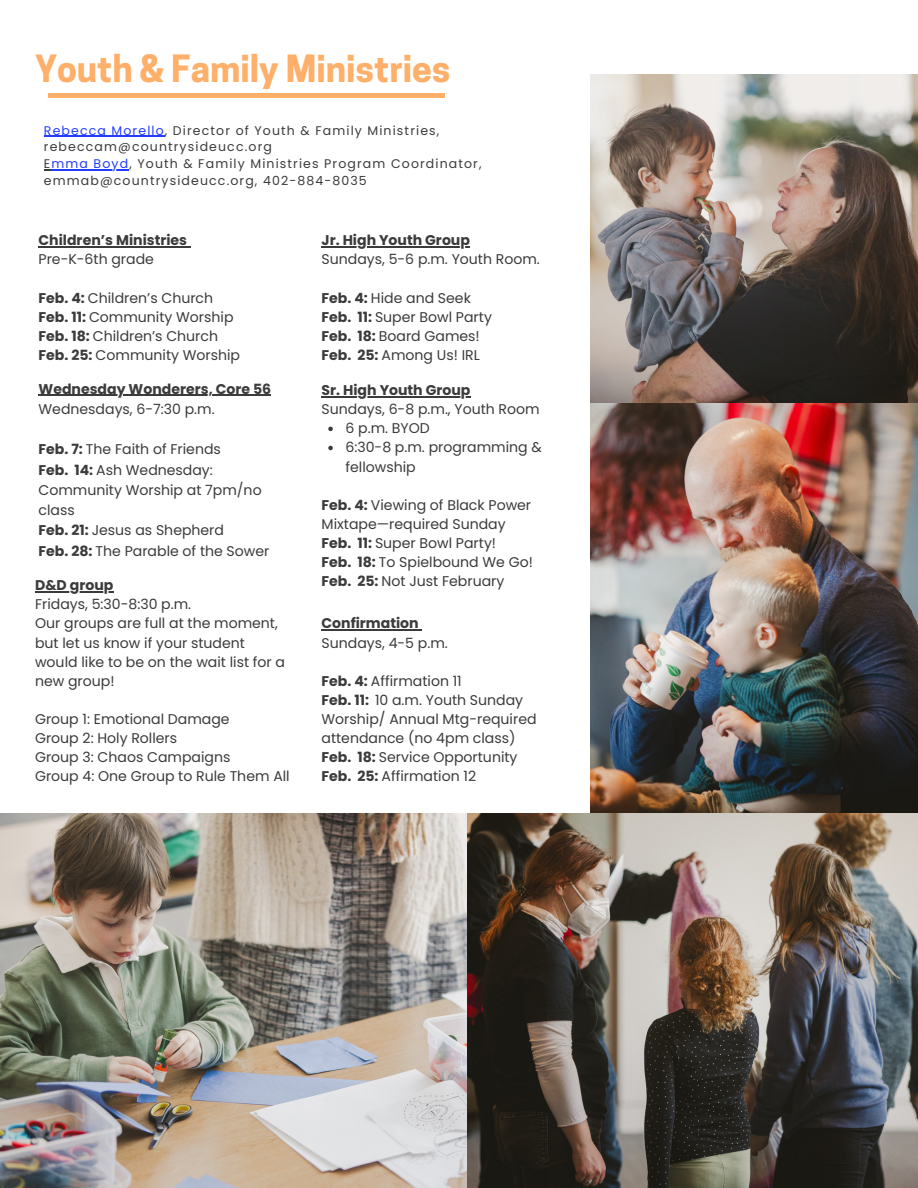
<style>
.page{position:relative;width:918px;height:1188px;background:#fff}
.page>*{position:absolute;margin:0;border:0;box-sizing:border-box;transform-origin:0 0}
.t1{font:700 35.25px "Cooper Hewitt";color:#feb06a}
.t2{font:14.1px/19.2px "Poppins";color:#3b3b3b}
.t3{font:700 14.1px "Poppins";color:#3b3b3b}
.t4{font:12.45px/16.6px "Poppins";letter-spacing:.09em;color:#3b3b3b}
.s1{color:#233dff}
.s2{font-weight:700}
</style>
<div class="page">
<hr style="left:48px;top:93px;width:397px;height:4px;background:#feb06a">
<img style="left:0;top:814px;width:468px;height:373px">
<img style="left:591px;top:75px;width:327px;height:739px">
<img style="left:468px;top:814px;width:450px;height:374px">
<hr style="left:44px;top:136px;width:121px;height:1px;background:#233dff">
<hr style="left:52px;top:169px;width:77px;height:1px;background:#233dff">
<hr style="left:322px;top:396px;width:149px;height:1px;background:#3b3b3b">
<svg style="left:328px;top:427px;width:5px;height:4px"></svg>
<svg style="left:328px;top:446px;width:5px;height:4px"></svg>
<hr style="left:35px;top:591px;width:78px;height:1px;background:#3b3b3b">
<hr style="left:322px;top:246px;width:148px;height:1px;background:#3b3b3b">
<hr style="left:322px;top:630px;width:97px;height:1px;background:#3b3b3b">
<hr style="left:39px;top:246px;width:148px;height:1px;background:#3b3b3b">
<hr style="left:39px;top:395px;width:232px;height:1px;background:#3b3b3b">
<h1 class="t1" style="left:35px;top:55px;width:417px">Youth &amp; Family Ministries</h1>
<p class="t4" style="left:44px;top:122px;width:439px"><span class="s1">Rebecca Morello</span>, Director of Youth &amp; Family Ministries, rebeccam@countrysideucc.org<br>E<span class="s1">mma Boyd</span>, Youth &amp; Family Ministries Program Coordinator, emmab@countrysideucc.org, 402-884-8035</p>
<p class="t3" style="left:39px;top:230px;width:150px">Children’s Ministries</p>
<p class="t2" style="left:39px;top:250px;width:117px">Pre-K-6th grade</p>
<p class="t2" style="left:39px;top:288px;width:203px"><span class="s2">Feb. 4:</span> Children’s Church<br><span class="s2">Feb. 11:</span> Community Worship<br><span class="s2">Feb. 18:</span> Children’s Church<br><span class="s2">Feb. 25:</span> Community Worship</p>
<p class="t3" style="left:39px;top:379px;width:234px">Wednesday Wonderers, Core 56</p>
<p class="t2" style="left:39px;top:399px;width:178px">Wednesdays, 6-7:30 p.m.</p>
<p class="t2" style="left:39px;top:439px;width:232px;line-height:20.2px"><span class="s2">Feb. 7:</span> The Faith of Friends<br><span class="s2">Feb. 14:</span> Ash Wednesday:<br>Community Worship at 7pm/no class<br><span class="s2">Feb. 21:</span> Jesus as Shepherd<br><span class="s2">Feb. 28:</span> The Parable of the Sower</p>
<p class="t3" style="left:322px;top:230px;width:150px">Jr. High Youth Group</p>
<p class="t2" style="left:322px;top:250px;width:220px">Sundays, 5-6 p.m. Youth Room.</p>
<p class="t2" style="left:322px;top:288px;width:172px"><span class="s2">Feb. 4:</span> Hide and Seek<br><span class="s2">Feb. 11:</span> Super Bowl Party<br><span class="s2">Feb. 18:</span> Board Games!<br><span class="s2">Feb. 25:</span> Among Us! IRL</p>
<p class="t3" style="left:322px;top:380px;width:151px">Sr. High Youth Group</p>
<p class="t2" style="left:346px;top:400px;width:198px;text-indent:-24px">Sundays, 6-8 p.m., Youth Room<br>6 p.m. BYOD<br>6:30-8 p.m. programming &amp; fellowship</p>
<p class="t2" style="left:322px;top:495px;width:213px"><span class="s2">Feb. 4:</span> Viewing of Black Power<br>Mixtape—required Sunday<br><span class="s2">Feb. 11:</span> Super Bowl Party!<br><span class="s2">Feb. 18:</span> To Spielbound We Go!</p>
<p class="t3" style="left:35px;top:575px;width:80px">D&amp;D group</p>
<p class="t2" style="left:322px;top:572px;width:184px"><span class="s2">Feb. 25:</span> Not Just February</p>
<p class="t2" style="left:35px;top:595px;width:252px">Fridays, 5:30-8:30 p.m.<br>Our groups are full at the moment, but let us know if your student would like to be on the wait list for a new group!</p>
<p class="t2" style="left:35px;top:710px;width:256px">Group 1: Emotional Damage<br>Group 2: Holy Rollers<br>Group 3: Chaos Campaigns<br>Group 4: One Group to Rule Them All</p>
<p class="t3" style="left:322px;top:614px;width:99px">Confirmation</p>
<p class="t2" style="left:322px;top:633px;width:128px">Sundays, 4-5 p.m.</p>
<p class="t2" style="left:322px;top:671px;width:217px"><span class="s2">Feb. 4:</span> Affirmation 11<br><span class="s2">Feb. 11:</span> 10 a.m. Youth Sunday<br>Worship/ Annual Mtg-required attendance (no 4pm class)<br><span class="s2">Feb. 18:</span> Service Opportunity<br><span class="s2">Feb. 25:</span> Affirmation 12</p>
</div>
